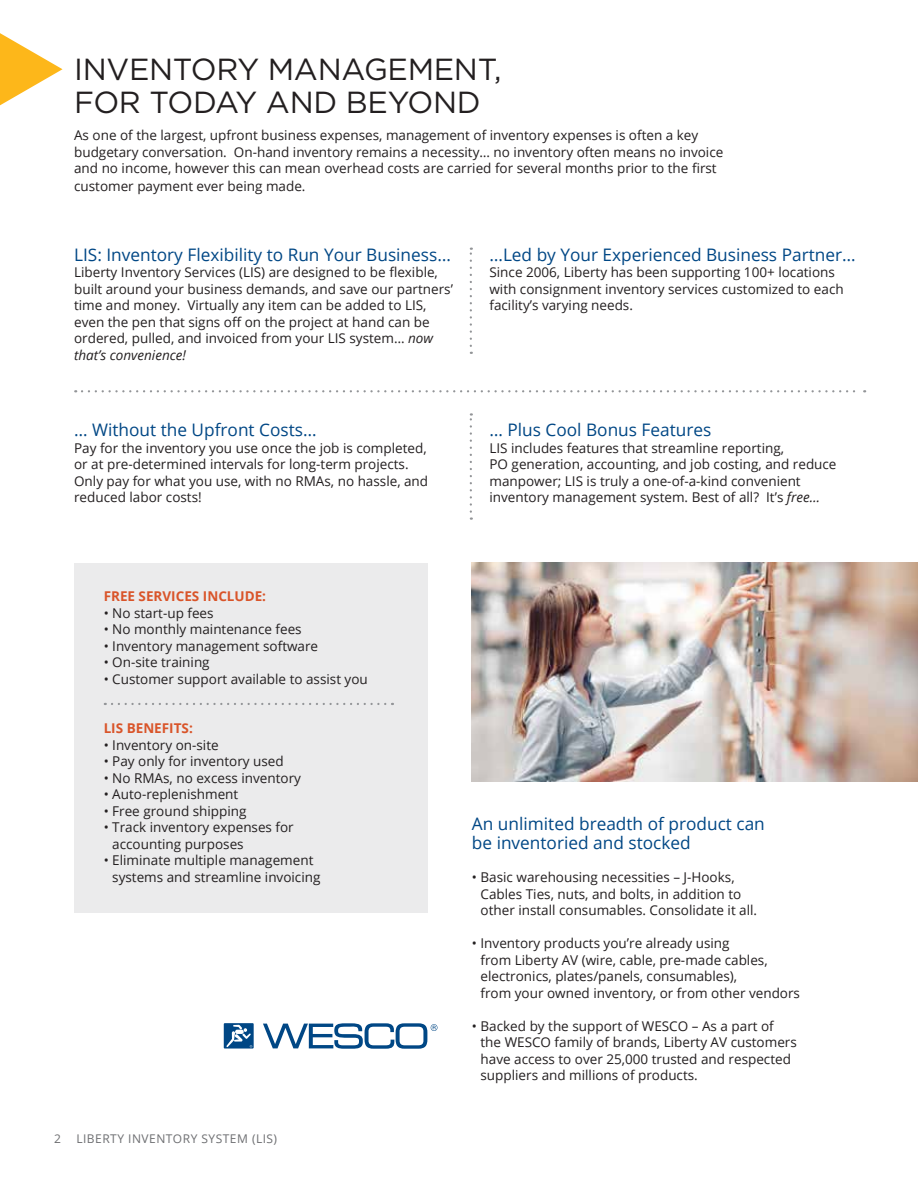
<style>
.page{position:relative;width:918px;height:1188px;background:#fff}
.page>*{position:absolute;margin:0;border:0;box-sizing:border-box;transform-origin:0 0}
.t1{font:30.45px/33.3px "Gotham";letter-spacing:-.01em;color:#231f20}
.t2{font:17.25px/19.5px "Open Sans";color:#004785}
.t3{font:13.5px/16.5px "Open Sans";color:#231f20}
.t4{font:700 13.5px "Open Sans";color:#d95429}
.t5{font:12px "Open Sans";letter-spacing:.04em;color:#6d6e71}
.s1{font-style:italic}
</style>
<div class="page">
<img style="left:472px;top:563px;width:446px;height:219px">
<svg style="left:82px;top:390px;width:783px;height:2px"></svg>
<svg style="left:470px;top:248px;width:2px;height:98px"></svg>
<svg style="left:470px;top:413px;width:2px;height:107px"></svg>
<svg style="left:0;top:33px;width:63px;height:72px"></svg>
<div style="left:74px;top:563px;width:353px;height:350px;background:#ebebec"></div>
<svg style="left:105px;top:703px;width:280px;height:2px"></svg>
<div style="left:224px;top:1023px;width:30px;height:26px;background:#004785"></div>
<svg style="left:226px;top:1025px;width:26px;height:23px"></svg>
<svg style="left:263px;top:1023px;width:174px;height:26px"></svg>
<h1 class="t1" style="left:74px;top:52px;width:429px">INVENTORY MANAGEMENT,<br>FOR TODAY AND BEYOND</h1>
<p class="t3" style="left:74px;top:127px;width:651px">As one of the largest, upfront business expenses, management of inventory expenses is often a key budgetary conversation. On-hand inventory remains a necessity… no inventory often means no invoice and no income, however this can mean overhead costs are carried for several months prior to the first</p>
<p class="t3" style="left:74px;top:178px;width:233px">customer payment ever being made.</p>
<p class="t2" style="left:74px;top:244px;width:378px">LIS: Inventory Flexibility to Run Your Business…</p>
<p class="t3" style="left:74px;top:264px;width:380px">Liberty Inventory Services (LIS) are designed to be flexible, built around your business demands, and save our partners’ time and money. Virtually any item can be added to LIS, even the pen that signs off on the project at hand can be ordered, pulled, and invoiced from your LIS system… <span class="s1">now that’s convenience!</span></p>
<p class="t2" style="left:74px;top:420px;width:244px">… Without the Upfront Costs…</p>
<p class="t3" style="left:74px;top:439px;width:356px">Pay for the inventory you use once the job is completed, or at pre-determined intervals for long-term projects.<br>Only pay for what you use, with no RMAs, no hassle, and reduced labor costs!</p>
<p class="t2" style="left:489px;top:244px;width:368px">…Led by Your Experienced Business Partner…</p>
<p class="t3" style="left:489px;top:264px;width:356px">Since 2006, Liberty has been supporting 100+ locations with consignment inventory services customized to each facility’s varying needs.</p>
<p class="t2" style="left:489px;top:420px;width:223px">… Plus Cool Bonus Features</p>
<p class="t3" style="left:489px;top:439px;width:349px">LIS includes features that streamline reporting,<br>PO generation, accounting, and job costing, and reduce manpower; LIS is truly a one-of-a-kind convenient inventory management system. Best of all? It’s <span class="s1">free…</span></p>
<p class="t4" style="left:104px;top:587px;width:164px">FREE SERVICES INCLUDE:</p>
<p class="t3" style="left:104px;top:604px;width:111px">• No start-up fees</p>
<p class="t3" style="left:104px;top:621px;width:200px">• No monthly maintenance fees</p>
<p class="t3" style="left:104px;top:637px;width:216px">• Inventory management software</p>
<p class="t3" style="left:104px;top:654px;width:108px">• On-site training</p>
<p class="t3" style="left:104px;top:670px;width:266px">• Customer support available to assist you</p>
<p class="t4" style="left:104px;top:719px;width:91px">LIS BENEFITS:</p>
<p class="t3" style="left:104px;top:736px;width:116px">• Inventory on-site</p>
<p class="t3" style="left:104px;top:753px;width:182px">• Pay only for inventory used</p>
<p class="t3" style="left:104px;top:769px;width:199px">• No RMAs, no excess inventory</p>
<p class="t3" style="left:104px;top:786px;width:136px">• Auto-replenishment</p>
<p class="t3" style="left:104px;top:802px;width:144px">• Free ground shipping</p>
<p class="t3" style="left:112px;top:819px;width:183px;text-indent:-9px">• Track inventory expenses for accounting purposes</p>
<p class="t3" style="left:112px;top:852px;width:210px;text-indent:-9px">• Eliminate multiple management systems and streamline invoicing</p>
<p class="t5" style="left:54px;top:1131px;width:8px">2</p>
<p class="t5" style="left:76px;top:1131px;width:202px">LIBERTY INVENTORY SYSTEM (LIS)</p>
<p class="t2" style="left:472px;top:813px;width:294px">An unlimited breadth of product can be inventoried and stocked</p>
<p class="t3" style="left:481px;top:869px;width:278px;text-indent:-9px">• Basic warehousing necessities – J-Hooks,<br>Cables Ties, nuts, and bolts, in addition to other install consumables. Consolidate it all.</p>
<p class="t3" style="left:481px;top:935px;width:321px;text-indent:-9px">• Inventory products you’re already using<br>from Liberty AV (wire, cable, pre-made cables, electronics, plates/panels, consumables),<br>from your owned inventory, or from other vendors</p>
<p class="t3" style="left:481px;top:1017px;width:318px;text-indent:-9px">• Backed by the support of WESCO – As a part of the WESCO family of brands, Liberty AV customers have access to over 25,000 trusted and respected suppliers and millions of products.</p>
</div>
